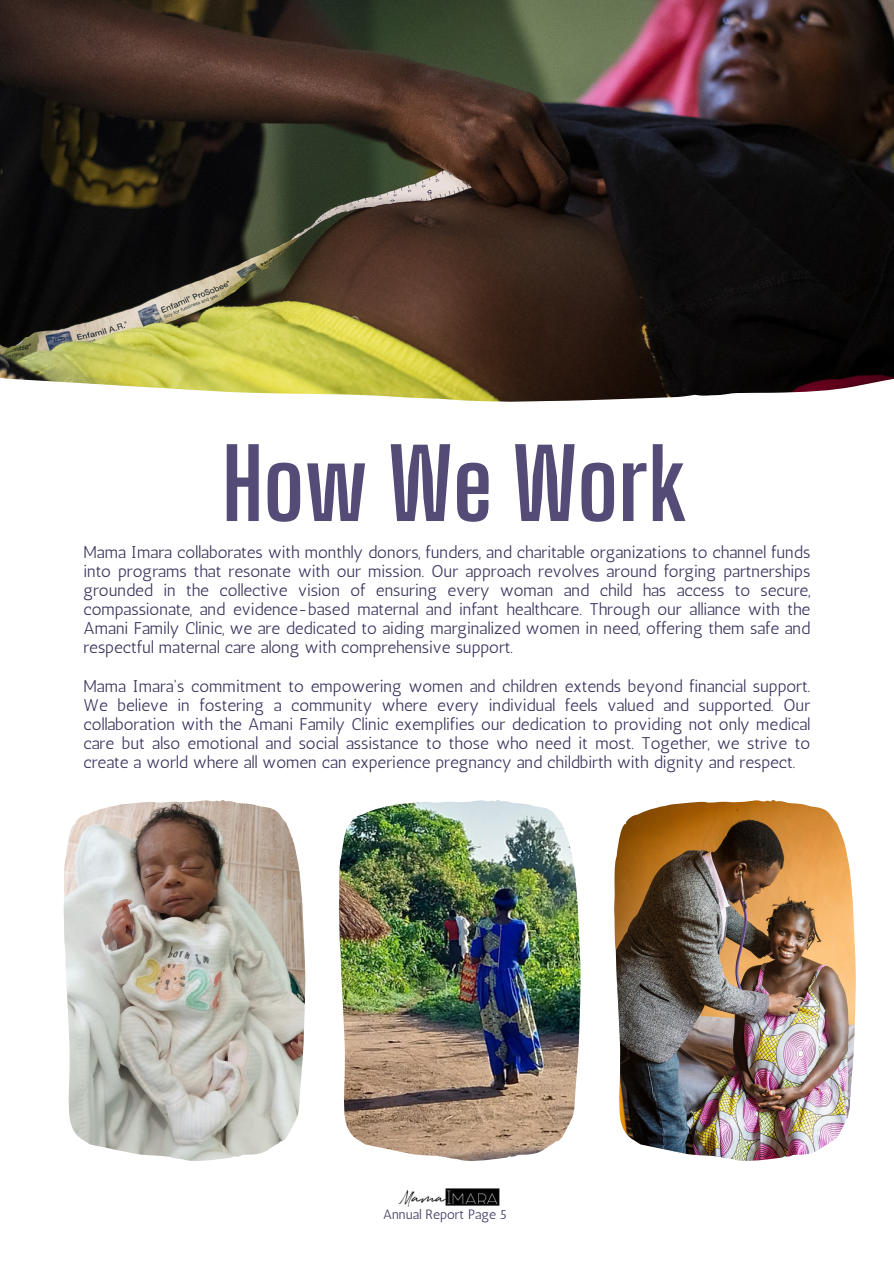
<style>
.page{position:relative;width:894px;height:1264px;background:#fff}
.page>*{position:absolute;margin:0;border:0;box-sizing:border-box;transform-origin:0 0}
.t1{font:700 96px "Big Shoulders Display";color:#544b76}
.t2{font:16.95px/19.2px "Antic";color:#3c345d;text-align:justify}
.t3{font:13.5px "Antic";color:#3c345d}
</style>
<div class="page">
<img style="left:398px;top:1188px;width:102px;height:19px">
<img style="left:0;top:0;width:893px;height:401px">
<img style="left:64px;top:800px;width:241px;height:361px">
<img style="left:339px;top:800px;width:241px;height:361px">
<img style="left:614px;top:800px;width:241px;height:361px">
<p class="t1" style="left:222px;top:426px;width:467px">How We Work</p>
<h2 class="t2" style="left:83px;top:542px;width:728px">Mama Imara collaborates with monthly donors, funders, and charitable organizations to channel funds into programs that resonate with our mission. Our approach revolves around forging partnerships grounded in the collective vision of ensuring every woman and child has access to secure, compassionate, and evidence-based maternal and infant healthcare. Through our alliance with the Amani Family Clinic, we are dedicated to aiding marginalized women in need, offering them safe and respectful maternal care along with comprehensive support.</h2>
<h2 class="t2" style="left:83px;top:676px;width:728px">Mama Imara's commitment to empowering women and children extends beyond financial support.<br>We believe in fostering a community where every individual feels valued and supported. Our collaboration with the Amani Family Clinic exemplifies our dedication to providing not only medical care but also emotional and social assistance to those who need it most. Together, we strive to create a world where all women can experience pregnancy and childbirth with dignity and respect.</h2>
<p class="t3" style="left:383px;top:1206px;width:125px">Annual Report Page 5</p>
</div>
